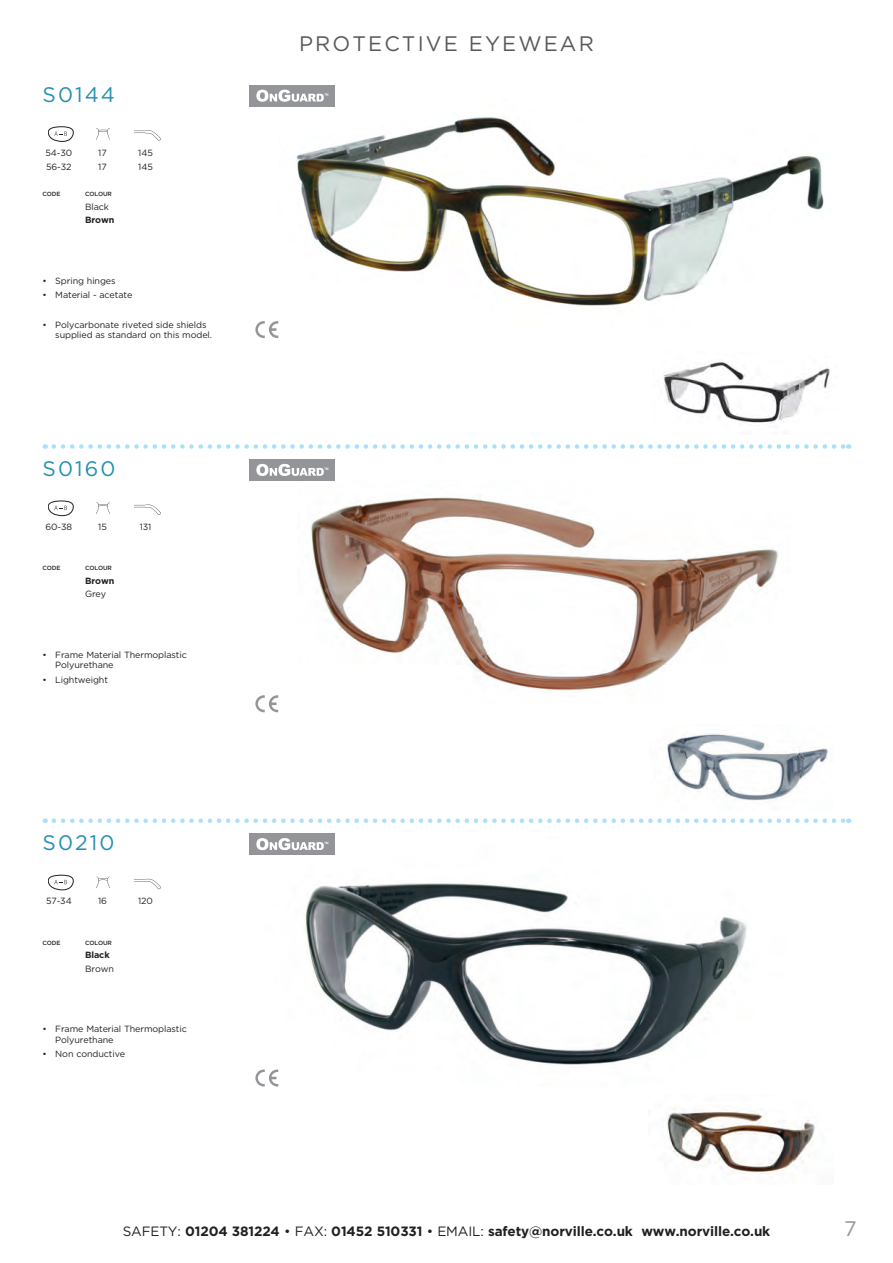
<style>
.page{position:relative;width:893px;height:1263px;background:#fff}
.page>*{position:absolute;margin:0;border:0;box-sizing:border-box;transform-origin:0 0}
.Title_Grey{font:21px "Gotham";letter-spacing:.1em;color:#57585a}
.Frame_name{font:21px "Gotham";letter-spacing:.1em;color:#258fb2}
.Frame_name-2{font:21px "Gotham";color:#939598}
.Body_copy_sans{font:700 13.5px "Gotham";letter-spacing:-.01em;color:#231f20}
.Information{font:9px/10.5px "Gotham";letter-spacing:-.01em;color:#231f20}
.Measurements{font:9px "Gotham";letter-spacing:-.01em;color:#231f20}
.Code___colour_Bold{font:700 9px "Gotham";letter-spacing:-.01em;color:#231f20}
.Code___colour{font:9px "Gotham";letter-spacing:-.01em;color:#231f20}
.Code___colour_Header{font:500 6px "Gotham";letter-spacing:-.01em;color:#231f20}
.s1{font-weight:400}
</style>
<div class="page">
<svg style="left:54px;top:818px;width:795px;height:5px"></svg>
<svg style="left:54px;top:444px;width:795px;height:5px"></svg>
<img style="left:279px;top:106px;width:545px;height:200px">
<img style="left:663px;top:362px;width:167px;height:62px">
<svg style="left:255px;top:321px;width:23px;height:17px"></svg>
<svg style="left:134px;top:130px;width:27px;height:11px"></svg>
<svg style="left:96px;top:128px;width:14px;height:12px"></svg>
<svg style="left:48px;top:126px;width:26px;height:16px"></svg>
<div style="left:250px;top:85px;width:85px;height:21px;background:#939598"></div>
<svg style="left:256px;top:90px;width:72px;height:12px"></svg>
<img style="left:249px;top:836px;width:498px;height:251px">
<img style="left:667px;top:1108px;width:148px;height:69px">
<svg style="left:255px;top:1069px;width:23px;height:17px"></svg>
<svg style="left:134px;top:879px;width:27px;height:10px"></svg>
<svg style="left:96px;top:876px;width:14px;height:12px"></svg>
<svg style="left:48px;top:875px;width:26px;height:15px"></svg>
<div style="left:250px;top:833px;width:85px;height:22px;background:#939598"></div>
<svg style="left:256px;top:838px;width:72px;height:12px"></svg>
<img style="left:298px;top:480px;width:480px;height:211px">
<img style="left:667px;top:733px;width:161px;height:69px">
<svg style="left:255px;top:695px;width:23px;height:17px"></svg>
<svg style="left:134px;top:504px;width:27px;height:11px"></svg>
<svg style="left:96px;top:502px;width:14px;height:12px"></svg>
<svg style="left:48px;top:501px;width:26px;height:15px"></svg>
<div style="left:250px;top:459px;width:85px;height:21px;background:#939598"></div>
<svg style="left:256px;top:464px;width:72px;height:12px"></svg>
<p class="Frame_name" style="left:43px;top:81px;width:74px">S0144</p>
<p class="Measurements" style="left:46px;top:147px;width:28px">54-30</p>
<p class="Measurements" style="left:98px;top:147px;width:10px">17</p>
<p class="Measurements" style="left:138px;top:147px;width:16px">145</p>
<p class="Measurements" style="left:46px;top:161px;width:27px">56-32</p>
<p class="Measurements" style="left:98px;top:161px;width:10px">17</p>
<p class="Measurements" style="left:138px;top:161px;width:16px">145</p>
<p class="Code___colour_Header" style="left:43px;top:190px;width:20px">CODE</p>
<p class="Code___colour_Header" style="left:85px;top:190px;width:28px">COLOUR</p>
<p class="Code___colour" style="left:85px;top:201px;width:25px">Black</p>
<p class="Code___colour_Bold" style="left:85px;top:214px;width:31px">Brown</p>
<p class="Information" style="left:43px;top:275px;width:75px">• Spring hinges</p>
<p class="Information" style="left:43px;top:290px;width:91px">• Material - acetate</p>
<p class="Information" style="left:55px;top:319px;width:158px;text-indent:-13px">• Polycarbonate riveted side shields supplied as standard on this model.</p>
<p class="Frame_name" style="left:43px;top:455px;width:74px">S0160</p>
<p class="Measurements" style="left:46px;top:521px;width:28px">60-38</p>
<p class="Measurements" style="left:98px;top:521px;width:10px">15</p>
<p class="Measurements" style="left:140px;top:521px;width:13px">131</p>
<p class="Code___colour_Header" style="left:43px;top:564px;width:20px">CODE</p>
<p class="Code___colour_Header" style="left:85px;top:564px;width:28px">COLOUR</p>
<p class="Code___colour_Bold" style="left:85px;top:575px;width:31px">Brown</p>
<p class="Code___colour" style="left:85px;top:588px;width:23px">Grey</p>
<p class="Information" style="left:55px;top:649px;width:133px;text-indent:-13px">• Frame Material Thermoplastic<br>Polyurethane</p>
<p class="Information" style="left:43px;top:674px;width:67px">• Lightweight</p>
<p class="Frame_name" style="left:43px;top:829px;width:73px">S0210</p>
<p class="Measurements" style="left:46px;top:895px;width:27px">57-34</p>
<p class="Measurements" style="left:98px;top:895px;width:10px">16</p>
<p class="Measurements" style="left:138px;top:895px;width:16px">120</p>
<p class="Code___colour_Header" style="left:43px;top:938px;width:20px">CODE</p>
<p class="Code___colour_Header" style="left:85px;top:938px;width:28px">COLOUR</p>
<p class="Code___colour_Bold" style="left:85px;top:949px;width:26px">Black</p>
<p class="Code___colour" style="left:85px;top:963px;width:30px">Brown</p>
<p class="Information" style="left:55px;top:1023px;width:133px;text-indent:-13px">• Frame Material Thermoplastic<br>Polyurethane</p>
<p class="Information" style="left:43px;top:1049px;width:84px">• Non conductive</p>
<p class="Title_Grey" style="left:299px;top:30px;width:296px">PROTECTIVE EYEWEAR</p>
<p class="Body_copy_sans" style="left:123px;top:1222px;width:649px"><span class="s1">SAFETY:</span> 01204 381224 <span class="s1">• FAX:</span> 01452 510331 <span class="s1">• EMAIL:</span> safety@norville.co.uk www.norville.co.uk</p>
<p class="Frame_name-2" style="left:844px;top:1215px;width:14px">7</p>
</div>
